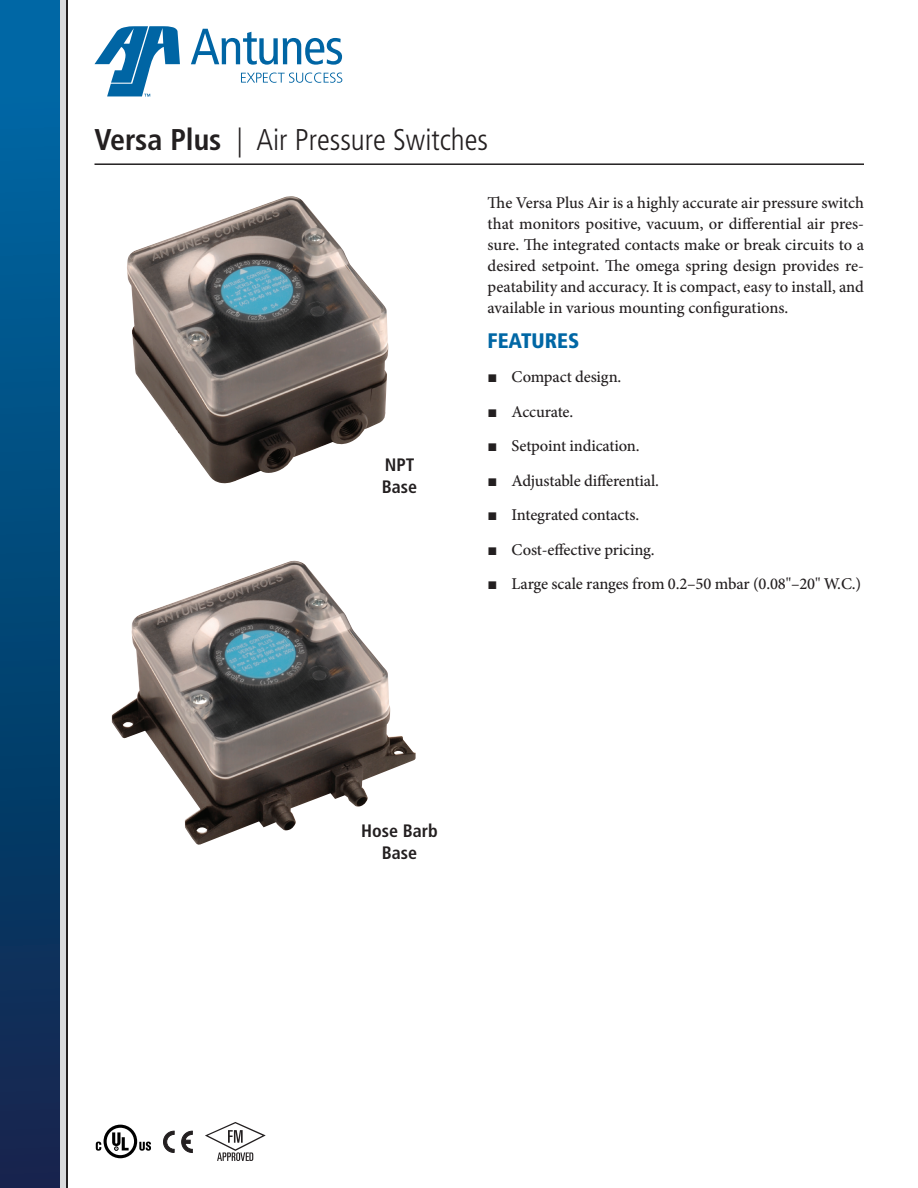
<style>
.page{position:relative;width:918px;height:1188px;background:#fff}
.page>*{position:absolute;margin:0;border:0;box-sizing:border-box;transform-origin:0 0}
.t1{font:300 condensed 30px "Frutiger LT Std";color:#231f20}
.t2{font:900 condensed 21px "Frutiger LT Std";color:#0067a5}
.t3{font:700 condensed 18px/21.6px "Frutiger LT Std";color:#231f20}
.t4{font:500 16.5px/21px "Minion Pro";letter-spacing:-.01em;color:#231f20;text-align:justify}
.s1{font-weight:700}
.s2{font-family:"Arial";font-weight:400}
</style>
<div class="page">
<div style="left:0;top:0;width:67px;height:1188px;background:linear-gradient(to bottom,#006ca9,#0f244a)"></div>
<div style="left:60px;top:0;width:7px;height:1188px;background:#d9dadc"></div>
<hr style="left:66px;top:0;width:2px;height:1188px;background:#231f20">
<hr style="left:94px;top:163px;width:770px;height:2px;background:#231f20">
<svg style="left:95px;top:26px;width:85px;height:71px"></svg>
<svg style="left:191px;top:29px;width:151px;height:36px"></svg>
<svg style="left:241px;top:73px;width:101px;height:10px"></svg>
<img style="left:111px;top:561px;width:305px;height:284px">
<img style="left:127px;top:196px;width:261px;height:288px">
<svg style="left:181px;top:1131px;width:12px;height:22px"></svg>
<svg style="left:163px;top:1131px;width:12px;height:22px"></svg>
<svg style="left:205px;top:1122px;width:60px;height:39px"></svg>
<svg style="left:96px;top:1125px;width:55px;height:33px"></svg>
<p class="t1" style="left:94px;top:123px;width:395px"><span class="s1">Versa Plus</span> | Air Pressure Switches</p>
<p class="t3" style="left:382px;top:454px;width:37px">NPT<br>Base</p>
<p class="t4" style="left:488px;top:192px;width:378px">The Versa Plus Air is a highly accurate air pressure switch that monitors positive, vacuum, or differential air pres&shy;sure. The integrated contacts make or break circuits to a desired setpoint. The omega spring design provides re&shy;peatability and accuracy. It is compact, easy to install, and available in various mounting configurations.</p>
<p class="t2" style="left:488px;top:328px;width:93px">FEATURES</p>
<p class="t4" style="left:488px;top:366px;width:135px"><span class="s2">■</span> Compact design.</p>
<p class="t4" style="left:488px;top:401px;width:87px"><span class="s2">■</span> Accurate.</p>
<p class="t4" style="left:488px;top:435px;width:154px"><span class="s2">■</span> Setpoint indication.</p>
<p class="t4" style="left:488px;top:470px;width:173px"><span class="s2">■</span> Adjustable differential.</p>
<p class="t4" style="left:488px;top:504px;width:153px"><span class="s2">■</span> Integrated contacts.</p>
<p class="t4" style="left:488px;top:539px;width:169px"><span class="s2">■</span> Cost-effective pricing.</p>
<p class="t4" style="left:488px;top:573px;width:375px"><span class="s2">■</span> Large scale ranges from 0.2–50 mbar (0.08"–20" W.C.)</p>
<p class="t3" style="left:361px;top:820px;width:78px;text-align:center">Hose Barb<br>Base</p>
</div>
